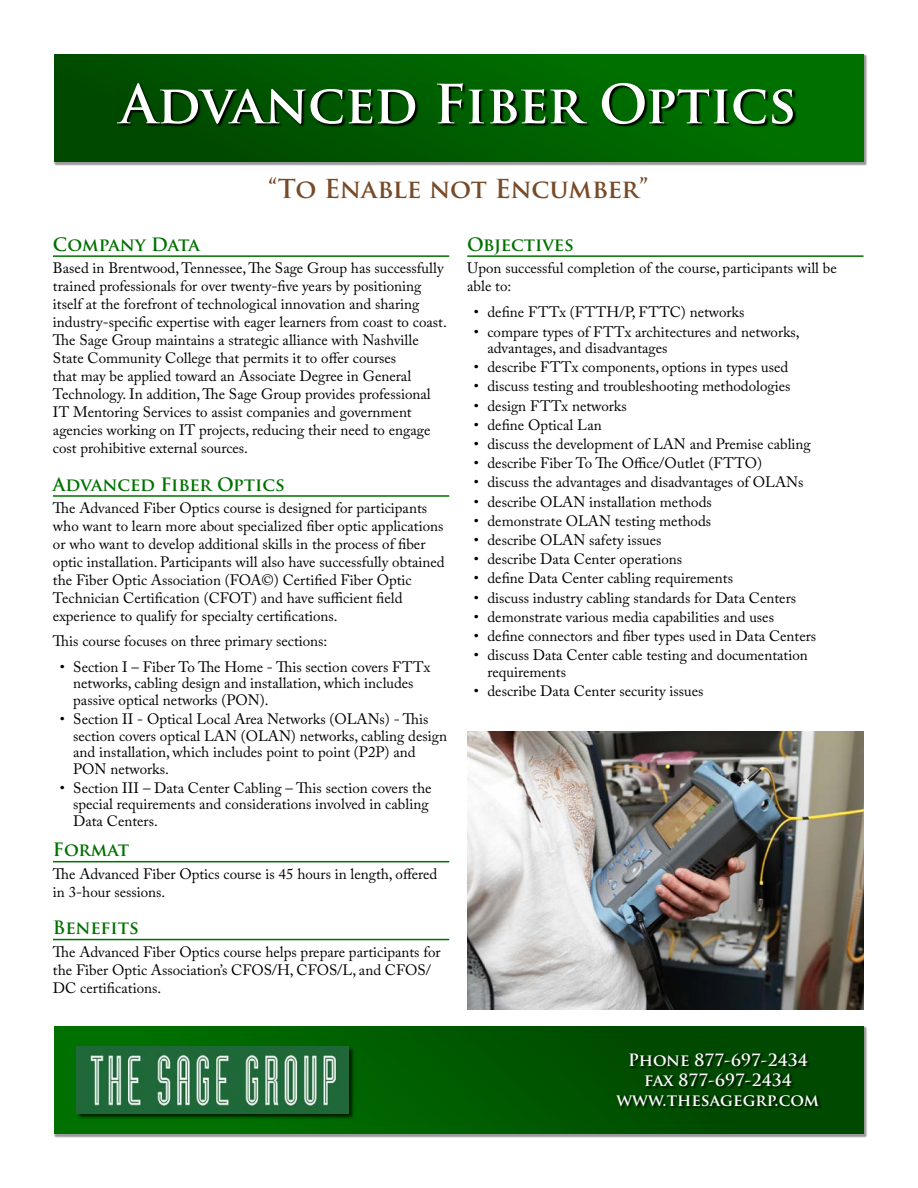
<style>
.page{position:relative;width:918px;height:1188px;background:#fff}
.page>*{position:absolute;margin:0;border:0;box-sizing:border-box;transform-origin:0 0}
.t1{font:700 52.5px "Trajan Pro";letter-spacing:-.005em;color:#fff}
.t2{font:700 25.5px "Trajan Pro";letter-spacing:-.015em;color:#784b28}
.t3{font:700 18px "Trajan Pro";color:#007100}
.t4{font:700 18px "Trajan Pro";letter-spacing:-.02em;color:#007100}
.t5{font:700 16.5px/19.8px "Trajan Pro";color:#fff;text-align:center}
.t6{font:15px/18px "Adobe Caslon Pro";color:#000}
</style>
<div class="page">
<div style="left:54px;top:54px;width:813px;height:112px;background:#000;opacity:.4"></div>
<div style="left:54px;top:54px;width:810px;height:108px;background:linear-gradient(to right,#004800,#007600)"></div>
<div style="left:54px;top:1026px;width:813px;height:112px;background:#000;opacity:.4"></div>
<div style="left:54px;top:1026px;width:810px;height:108px;background:linear-gradient(to right,#007500,#004200)"></div>
<div style="left:77px;top:1046px;width:278px;height:73px;background:#000;opacity:.75"></div>
<img style="left:77px;top:1046px;width:271px;height:67px">
<svg style="left:117px;top:83px;width:680px;height:45px;background:#004800"></svg>
<hr style="left:53px;top:255px;width:396px;height:2px;background:#007100">
<hr style="left:53px;top:495px;width:396px;height:2px;background:#007100">
<hr style="left:53px;top:861px;width:396px;height:1px;background:#007100">
<hr style="left:53px;top:939px;width:396px;height:1px;background:#007100">
<hr style="left:467px;top:255px;width:397px;height:2px;background:#007100">
<img style="left:467px;top:731px;width:396px;height:278px">
<div style="left:616px;top:1052px;width:206px;height:57px;background:#000;opacity:.4"></div>
<h1 class="t1" style="left:120px;top:71px;width:678px">Advanced Fiber Optics</h1>
<h2 class="t2" style="left:268px;top:173px;width:381px">“To Enable not Encumber”</h2>
<p class="t3" style="left:53px;top:233px;width:148px">Company Data</p>
<p class="t6" style="left:53px;top:259px;width:395px">Based in Brentwood, Tennessee, The Sage Group has successfully trained professionals for over twenty-five years by positioning itself at the forefront of technological innovation and sharing industry-specific expertise with eager learners from coast to coast.<br>The Sage Group maintains a strategic alliance with Nashville State Community College that permits it to offer courses<br>that may be applied toward an Associate Degree in General Technology. In addition, The Sage Group provides professional IT Mentoring Services to assist companies and government agencies working on IT projects, reducing their need to engage cost prohibitive external sources.</p>
<p class="t3" style="left:53px;top:473px;width:233px">Advanced Fiber Optics</p>
<p class="t6" style="left:53px;top:499px;width:393px">The Advanced Fiber Optics course is designed for participants who want to learn more about specialized fiber optic applications or who want to develop additional skills in the process of fiber optic installation. Participants will also have successfully obtained the Fiber Optic Association (FOA©) Certified Fiber Optic Technician Certification (CFOT) and have sufficient field experience to qualify for specialty certifications.</p>
<p class="t6" style="left:53px;top:632px;width:276px">This course focuses on three primary sections:</p>
<p class="t6" style="left:73px;top:659px;width:359px;line-height:16.5px;text-indent:-14px">• Section I – Fiber To The Home - This section covers FTTx networks, cabling design and installation, which includes passive optical networks (PON).</p>
<p class="t6" style="left:73px;top:711px;width:375px;line-height:16.5px;text-indent:-14px">• Section II - Optical Local Area Networks (OLANs) - This section covers optical LAN (OLAN) networks, cabling design and installation, which includes point to point (P2P) and PON networks.</p>
<p class="t6" style="left:73px;top:779px;width:360px;line-height:16.5px;text-indent:-14px">• Section III – Data Center Cabling – This section covers the special requirements and considerations involved in cabling<br>Data Centers.</p>
<p class="t3" style="left:53px;top:839px;width:78px">Format</p>
<p class="t6" style="left:53px;top:865px;width:386px">The Advanced Fiber Optics course is 45 hours in length, offered in 3-hour sessions.</p>
<p class="t4" style="left:53px;top:917px;width:87px">Benefits</p>
<p class="t6" style="left:53px;top:943px;width:389px">The Advanced Fiber Optics course helps prepare participants for the Fiber Optic Association’s CFOS/H, CFOS/L, and CFOS/<br>DC certifications.</p>
<p class="t3" style="left:467px;top:233px;width:108px">Objectives</p>
<p class="t6" style="left:467px;top:259px;width:371px">Upon successful completion of the course, participants will be able to:</p>
<p class="t6" style="left:474px;top:303px;width:272px">• define FTTx (FTTH/P, FTTC) networks</p>
<p class="t6" style="left:487px;top:323px;width:314px;line-height:16.5px;text-indent:-14px">• compare types of FTTx architectures and networks, advantages, and disadvantages</p>
<p class="t6" style="left:474px;top:358px;width:316px">• describe FTTx components, options in types used</p>
<p class="t6" style="left:474px;top:377px;width:318px">• discuss testing and troubleshooting methodologies</p>
<p class="t6" style="left:474px;top:396px;width:154px">• design FTTx networks</p>
<p class="t6" style="left:474px;top:416px;width:129px">• define Optical Lan</p>
<p class="t6" style="left:474px;top:435px;width:338px">• discuss the development of LAN and Premise cabling</p>
<p class="t6" style="left:474px;top:454px;width:289px">• describe Fiber To The Office/Outlet (FTTO)</p>
<p class="t6" style="left:474px;top:473px;width:331px">• discuss the advantages and disadvantages of OLANs</p>
<p class="t6" style="left:474px;top:492px;width:239px">• describe OLAN installation methods</p>
<p class="t6" style="left:474px;top:512px;width:239px">• demonstrate OLAN testing methods</p>
<p class="t6" style="left:474px;top:531px;width:189px">• describe OLAN safety issues</p>
<p class="t6" style="left:474px;top:550px;width:210px">• describe Data Center operations</p>
<p class="t6" style="left:474px;top:569px;width:261px">• define Data Center cabling requirements</p>
<p class="t6" style="left:474px;top:588px;width:324px">• discuss industry cabling standards for Data Centers</p>
<p class="t6" style="left:474px;top:608px;width:302px">• demonstrate various media capabilities and uses</p>
<p class="t6" style="left:474px;top:627px;width:344px">• define connectors and fiber types used in Data Centers</p>
<p class="t6" style="left:487px;top:647px;width:322px;line-height:16.5px;text-indent:-14px">• discuss Data Center cable testing and documentation requirements</p>
<p class="t6" style="left:474px;top:682px;width:231px">• describe Data Center security issues</p>
<p class="t5" style="left:617px;top:1050px;width:204px">Phone 877-697-2434 fax 877-697-2434 www.thesagegrp.com</p>
</div>
